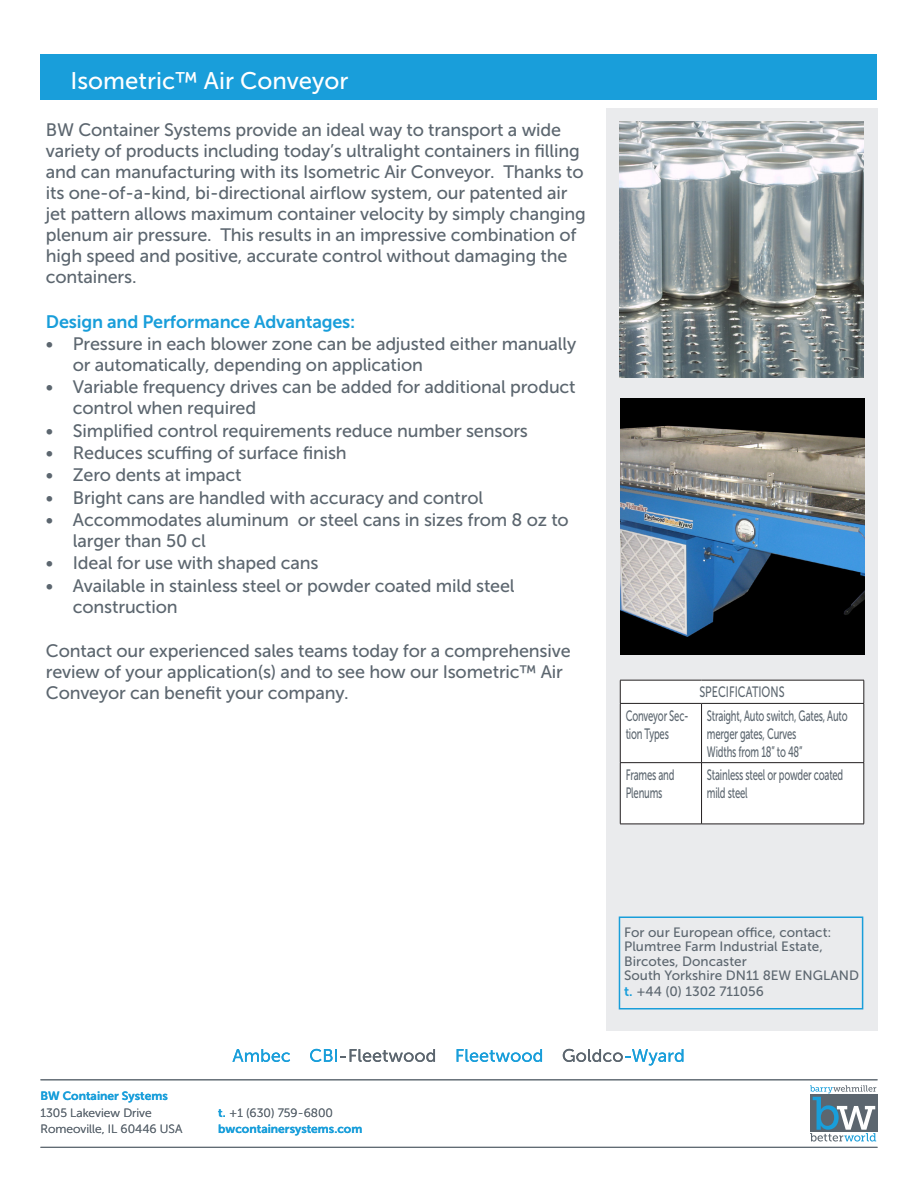
<style>
.page{position:relative;width:918px;height:1188px;background:#fff}
.page>*{position:absolute;margin:0;border:0;box-sizing:border-box;transform-origin:0 0}
.Page_2_Heading{font:24px "Museo Sans 500";color:#fff}
.Page_2_Heading-2{font:21px "Museo Sans 500";color:#fff}
.Page_2_Body{font:18px/21px "Museo Sans 500";letter-spacing:-.01em;color:#5c666f}
.Page_2_Body-2{font:18px "Museo Sans 700";letter-spacing:-.01em;color:#199eda}
.Page_2_Table_cells{font:15px/18px "Museo Sans 500";letter-spacing:-.02em;color:#5c666f;scale:.63 1}
.Page_2_Table_cells-2{font:15px "Museo Sans 500";color:#5c666f;scale:.72 1}
.t1{font:13.5px/14.4px "Museo Sans 500";color:#5c666f}
.Footer__Address__pho{font:12px "Museo Sans 300";color:#5c666f}
.Footer__Company___2n{font:12px "Museo Sans 700";color:#199eda}
.Footer__Company{font:12px "Museo Sans 700";color:#199eda}
.s1{font-family:"Museo Sans 700";color:#199eda}
</style>
<div class="page">
<div style="left:606px;top:108px;width:272px;height:922px;background:#eaebed"></div>
<div style="left:619px;top:916px;width:244px;height:94px;border:2px solid #199eda"></div>
<div style="left:810px;top:1094px;width:68px;height:38px;background:#5c666f"></div>
<svg style="left:810px;top:1085px;width:66px;height:57px"></svg>
<hr style="left:40px;top:1147px;width:838px;height:1px;background:#5c666f">
<hr style="left:40px;top:1080px;width:838px;height:1px;background:#5c666f">
<div style="left:40px;top:54px;width:838px;height:45px;background:#199eda"></div>
<svg style="left:232px;top:1049px;width:58px;height:13px"></svg>
<svg style="left:310px;top:1049px;width:125px;height:13px"></svg>
<svg style="left:457px;top:1049px;width:85px;height:13px"></svg>
<svg style="left:563px;top:1049px;width:120px;height:17px"></svg>
<img style="left:619px;top:122px;width:245px;height:256px">
<div style="left:620px;top:680px;width:245px;height:144px;background:#fff"></div>
<hr style="left:620px;top:703px;width:82px;height:1px;background:#231f20">
<hr style="left:620px;top:704px;width:1px;height:58px;background:#231f20">
<hr style="left:702px;top:703px;width:162px;height:1px;background:#231f20">
<hr style="left:701px;top:704px;width:1px;height:58px;background:#231f20">
<hr style="left:864px;top:704px;width:1px;height:58px;background:#231f20">
<hr style="left:620px;top:762px;width:82px;height:1px;background:#231f20">
<hr style="left:620px;top:763px;width:1px;height:61px;background:#231f20">
<hr style="left:702px;top:762px;width:162px;height:1px;background:#231f20">
<hr style="left:701px;top:763px;width:1px;height:61px;background:#231f20">
<hr style="left:864px;top:763px;width:1px;height:61px;background:#231f20">
<hr style="left:620px;top:824px;width:82px;height:1px;background:#231f20">
<hr style="left:702px;top:824px;width:162px;height:1px;background:#231f20">
<img style="left:620px;top:398px;width:245px;height:257px">
<p class="Page_2_Heading-2" style="left:71px;top:68px;width:154px">Page 2 Heading</p>
<p class="Page_2_Heading" style="left:71px;top:67px;width:279px">Isometric™ Air Conveyor</p>
<p class="Page_2_Body" style="left:46px;top:119px;width:541px">BW Container Systems provide an ideal way to transport a wide variety of products including today’s ultralight containers in filling and can manufacturing with its Isometric Air Conveyor. Thanks to its one-of-a-kind, bi-directional airflow system, our patented air jet pattern allows maximum container velocity by simply changing plenum air pressure. This results in an impressive combination of high speed and positive, accurate control without damaging the containers.</p>
<p class="Page_2_Body-2" style="left:46px;top:311px;width:311px">Design and Performance Advantages:</p>
<p class="Page_2_Body" style="left:73px;top:333px;width:505px;text-indent:-27px">• Pressure in each blower zone can be adjusted either manually or automatically, depending on application</p>
<p class="Page_2_Body" style="left:73px;top:377px;width:504px;text-indent:-27px">• Variable frequency drives can be added for additional product control when required</p>
<p class="Page_2_Body" style="left:46px;top:420px;width:484px">• Simplified control requirements reduce number sensors</p>
<p class="Page_2_Body" style="left:46px;top:442px;width:302px">• Reduces scuffing of surface finish</p>
<p class="Page_2_Body" style="left:46px;top:465px;width:197px">• Zero dents at impact</p>
<p class="Page_2_Body" style="left:46px;top:487px;width:439px">• Bright cans are handled with accuracy and control</p>
<p class="Page_2_Body" style="left:73px;top:509px;width:497px;text-indent:-27px">• Accommodates aluminum or steel cans in sizes from 8 oz to larger than 50 cl</p>
<p class="Page_2_Body" style="left:46px;top:553px;width:274px">• Ideal for use with shaped cans</p>
<p class="Page_2_Body" style="left:73px;top:575px;width:443px;text-indent:-27px">• Available in stainless steel or powder coated mild steel construction</p>
<p class="Page_2_Body" style="left:46px;top:641px;width:526px">Contact our experienced sales teams today for a comprehensive review of your application(s) and to see how our Isometric™ Air<br>Conveyor can benefit your company.</p>
<p class="Page_2_Table_cells-2" style="left:699px;top:684px;width:120px">SPECIFICATIONS</p>
<p class="Page_2_Table_cells" style="left:626px;top:707px;width:102px">Conveyor Sec&shy;tion Types</p>
<p class="Page_2_Table_cells" style="left:707px;top:707px;width:225px">Straight, Auto switch, Gates, Auto merger gates, Curves</p>
<p class="Page_2_Table_cells" style="left:707px;top:743px;width:153px">Widths from 18” to 48”</p>
<p class="Page_2_Table_cells" style="left:626px;top:766px;width:79px">Frames and<br>Plenums</p>
<p class="Page_2_Table_cells" style="left:707px;top:766px;width:218px">Stainless steel or powder coated mild steel</p>
<p class="Footer__Company" style="left:40px;top:1089px;width:129px">BW Container Systems</p>
<p class="Footer__Address__pho" style="left:40px;top:1106px;width:113px">1305 Lakeview Drive</p>
<p class="Footer__Address__pho" style="left:40px;top:1123px;width:144px">Romeoville, IL 60446 USA</p>
<p class="Footer__Address__pho" style="left:218px;top:1106px;width:116px"><span class="s1">t.</span> +1 (630) 759-6800</p>
<p class="Footer__Company___2n" style="left:218px;top:1122px;width:146px">bwcontainersystems.com</p>
<p class="t1" style="left:624px;top:925px;width:236px">For our European office, contact:<br>Plumtree Farm Industrial Estate,<br>Bircotes, Doncaster<br>South Yorkshire DN11 8EW ENGLAND</p>
<p class="t1" style="left:624px;top:985px;width:141px"><span class="s1">t.</span> +44 (0) 1302 711056</p>
</div>
